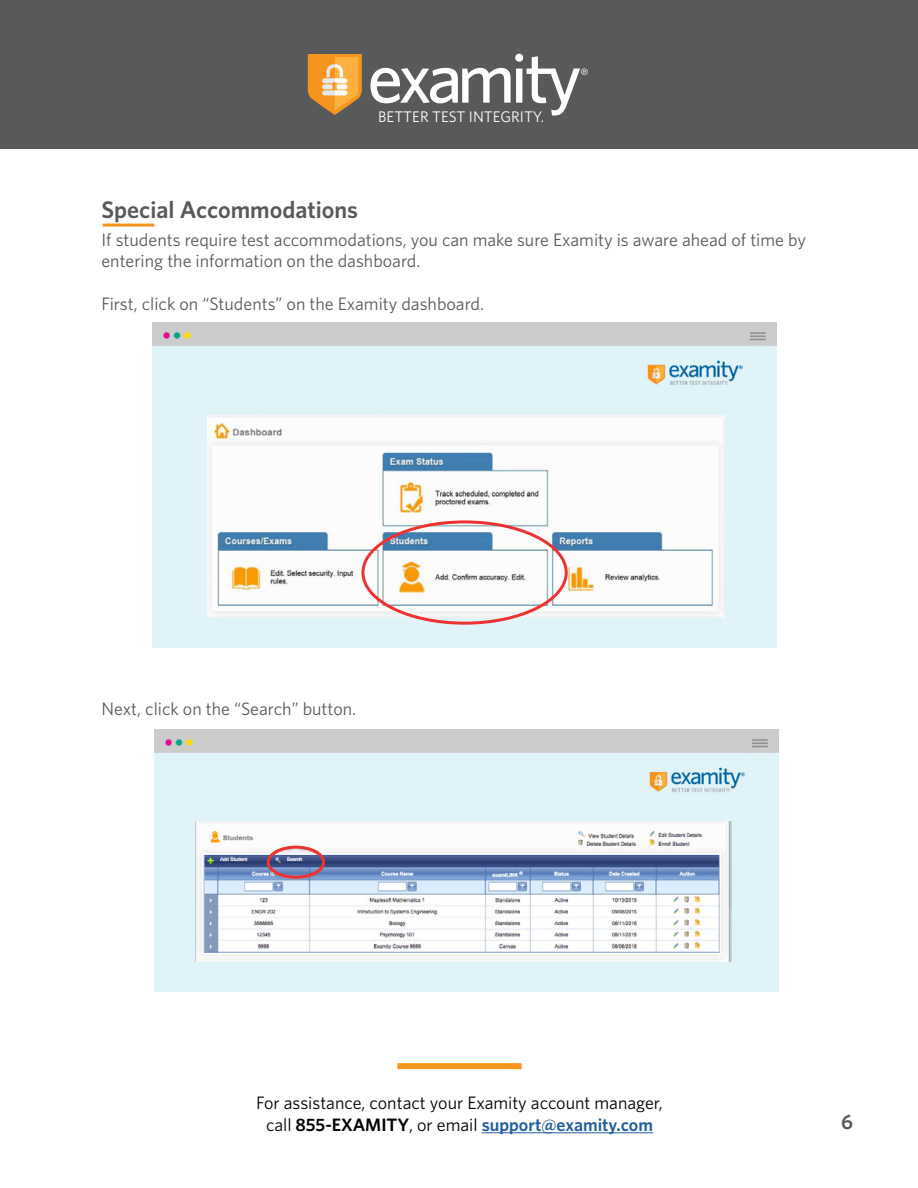
<style>
.page{position:relative;width:918px;height:1188px;background:#fff}
.page>*{position:absolute;margin:0;border:0;box-sizing:border-box;transform-origin:0 0}
.t1{font:600 24px "Whitney";color:#58595b}
.t2{font:600 21px "Whitney";color:#58595b}
.t3{font:18px/21.6px "Whitney";color:#58595b}
.t4{font:18px/21.6px "Whitney";color:#000;text-align:center}
.t5{font:15.45px "Whitney";color:#fff}
.t6{font:300 9.3px "Frutiger";color:#f1f1f2}
.s1{font-weight:600}
.s2{font-weight:600;color:#215e9e}
</style>
<div class="page">
<div style="left:0;top:0;width:918px;height:148px;background:#58595b"></div>
<div style="left:397px;top:1063px;width:125px;height:6px;background:#f89521"></div>
<svg style="left:308px;top:54px;width:272px;height:62px"></svg>
<hr style="left:482px;top:1132px;width:171px;height:1px;background:#215e9e">
<img style="left:154px;top:729px;width:624px;height:262px">
<img style="left:153px;top:322px;width:624px;height:326px">
<img style="left:207px;top:416px;width:518px;height:201px">
<div style="left:361px;top:520px;width:207px;height:105px;border:3px solid #ee3131;border-radius:50%"></div>
<hr style="left:103px;top:224px;width:51px;height:3px;background:#f89521">
<img style="left:195px;top:822px;width:536px;height:139px">
<div style="left:267px;top:846px;width:58px;height:33px;border:3px solid #ee3131;border-radius:50%"></div>
<p class="t5" style="left:378px;top:107px;width:168px">BETTER TEST INTEGRITY.</p>
<p class="t6" style="left:581px;top:66px;width:9px">®</p>
<h1 class="t1" style="left:101px;top:194px;width:258px">Special Accommodations</h1>
<p class="t3" style="left:101px;top:228px;width:706px">If students require test accommodations, you can make sure Examity is aware ahead of time by entering the information on the dashboard.</p>
<p class="t3" style="left:101px;top:293px;width:384px">First, click on “Students” on the Examity dashboard.</p>
<p class="t3" style="left:101px;top:697px;width:256px">Next, click on the “Search” button.</p>
<p class="t4" style="left:256px;top:1092px;width:408px">For assistance, contact your Examity account manager, call <span class="s1">855-EXAMITY</span>, or email <span class="s2">support@examity.com</span></p>
<p class="t2" style="left:841px;top:1108px;width:13px">6</p>
</div>
